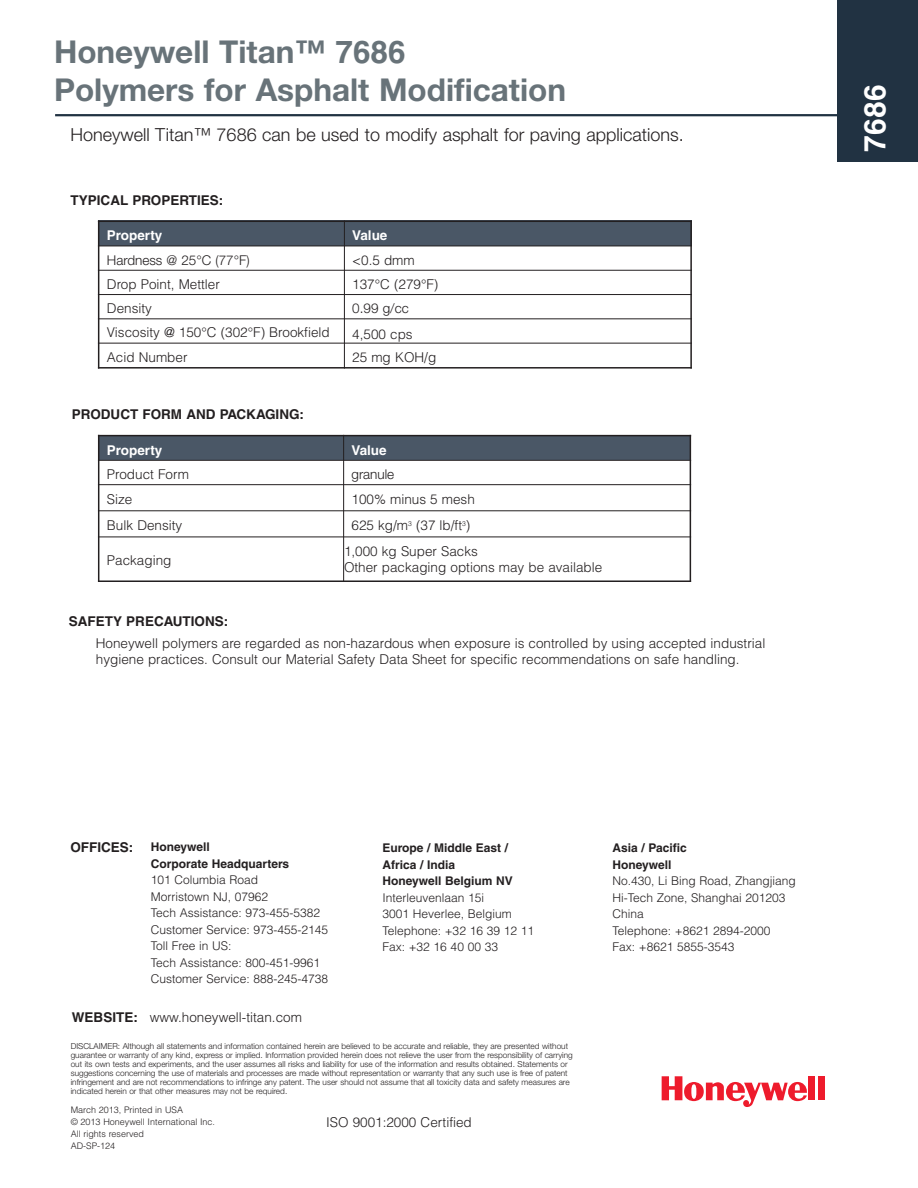
<style>
.page{position:relative;width:918px;height:1188px;background:#fff}
.page>*{position:absolute;margin:0;border:0;box-sizing:border-box;transform-origin:0 0}
.t1{font:700 31.5px/37.7px "Helvetica Neue CE";color:#687379}
.t2{font:700 30px "Helvetica";color:#fff}
.t3{font:300 18px "Helvetica Neue";color:#231f20}
.t4{font:300 13.5px/16.2px "Helvetica";color:#231f20}
.t5{font:700 13.5px "Helvetica";color:#231f20}
.t6{font:300 13.5px "Helvetica Neue";color:#231f20}
.t7{font:700 13.5px "Helvetica";color:#fff}
.t8{font:300 12px/16.5px "Helvetica";color:#231f20}
.t9{font:700 12px/16.5px "Helvetica";color:#231f20}
.t10{font:300 9px/12px "Helvetica";color:#231f20}
.t11{font:300 8.25px/9px "Helvetica Neue";color:#231f20}
.s1{font-family:"Helvetica"}
.s2{font-weight:700}
</style>
<div class="page">
<div style="left:98px;top:221px;width:246px;height:25px;background:#4a5766"></div>
<div style="left:344px;top:221px;width:348px;height:25px;background:#4a5766"></div>
<hr style="left:98px;top:221px;width:1px;height:148px;background:#231f20">
<hr style="left:344px;top:221px;width:1px;height:148px;background:#231f20">
<hr style="left:690px;top:221px;width:2px;height:148px;background:#231f20">
<hr style="left:98px;top:221px;width:594px;height:1px;background:#231f20">
<hr style="left:98px;top:246px;width:594px;height:1px;background:#231f20">
<hr style="left:98px;top:270px;width:594px;height:1px;background:#231f20">
<hr style="left:98px;top:294px;width:594px;height:1px;background:#231f20">
<hr style="left:98px;top:318px;width:594px;height:1px;background:#231f20">
<hr style="left:98px;top:343px;width:594px;height:1px;background:#231f20">
<hr style="left:98px;top:367px;width:594px;height:2px;background:#231f20">
<div style="left:837px;top:0;width:81px;height:162px;background:#213242"></div>
<hr style="left:55px;top:114px;width:784px;height:2px;background:#213242">
<div style="left:98px;top:435px;width:246px;height:25px;background:#4a5766"></div>
<div style="left:344px;top:435px;width:347px;height:25px;background:#4a5766"></div>
<hr style="left:98px;top:435px;width:1px;height:147px;background:#231f20">
<hr style="left:343px;top:435px;width:1px;height:147px;background:#231f20">
<hr style="left:690px;top:435px;width:1px;height:147px;background:#231f20">
<hr style="left:98px;top:435px;width:593px;height:1px;background:#231f20">
<hr style="left:98px;top:460px;width:593px;height:1px;background:#231f20">
<hr style="left:98px;top:484px;width:593px;height:1px;background:#231f20">
<hr style="left:98px;top:510px;width:593px;height:1px;background:#231f20">
<hr style="left:98px;top:537px;width:593px;height:1px;background:#231f20">
<hr style="left:98px;top:580px;width:593px;height:2px;background:#231f20">
<div style="left:809px;top:1076px;width:6px;height:24px;background:#ee1b2c"></div>
<div style="left:818px;top:1076px;width:6px;height:24px;background:#ee1b2c"></div>
<svg style="left:662px;top:1076px;width:145px;height:31px"></svg>
<h1 class="t1" style="left:54px;top:33px;width:514px">Honeywell Titan™ <span class="s1">7686<br></span>Polymers for Asphalt Modification</h1>
<h3 class="t3" style="left:70px;top:128px;width:615px">Honeywell Titan™ 7686 can be used to modify asphalt for paving applications.</h3>
<h3 class="t5" style="left:71px;top:195px;width:154px">TYPICAL PROPERTIES:</h3>
<h3 class="t7" style="left:107px;top:231px;width:57px">Property</h3>
<h3 class="t7" style="left:352px;top:231px;width:37px">Value</h3>
<h3 class="t6" style="left:107px;top:255px;width:144px">Hardness @ 25°C (77°F)</h3>
<h3 class="t4" style="left:352px;top:253px;width:64px">&lt;0.5 dmm</h3>
<h3 class="t4" style="left:107px;top:277px;width:114px">Drop Point, Mettler</h3>
<h3 class="t4" style="left:352px;top:277px;width:88px">137°C (279°F)</h3>
<h3 class="t4" style="left:107px;top:302px;width:47px">Density</h3>
<h3 class="t6" style="left:352px;top:304px;width:58px">0.99 g/cc</h3>
<h3 class="t4" style="left:107px;top:326px;width:224px">Viscosity @ 150°C (302°F) Brookfield</h3>
<h3 class="t4" style="left:352px;top:327px;width:62px">4,500 cps</h3>
<h3 class="t4" style="left:107px;top:350px;width:82px">Acid Number</h3>
<h3 class="t4" style="left:352px;top:350px;width:86px">25 mg KOH/g</h3>
<h3 class="t5" style="left:72px;top:409px;width:234px">PRODUCT FORM AND PACKAGING:</h3>
<h3 class="t7" style="left:107px;top:445px;width:57px">Property</h3>
<h3 class="t7" style="left:352px;top:445px;width:37px">Value</h3>
<h3 class="t4" style="left:107px;top:467px;width:84px">Product Form</h3>
<h3 class="t6" style="left:352px;top:469px;width:44px">granule</h3>
<h3 class="t4" style="left:107px;top:493px;width:27px">Size</h3>
<h3 class="t4" style="left:352px;top:493px;width:125px">100% minus 5 mesh</h3>
<h3 class="t4" style="left:107px;top:519px;width:77px">Bulk Density</h3>
<h3 class="t4" style="left:352px;top:519px;width:120px">625 kg/m<sup>3</sup> (37 lb/ft<sup>3</sup>)</h3>
<h3 class="t4" style="left:107px;top:554px;width:66px">Packaging</h3>
<h3 class="t4" style="left:344px;top:544px;width:260px">1,000 kg Super Sacks<br>Other packaging options may be available</h3>
<h3 class="t5" style="left:69px;top:616px;width:161px">SAFETY PRECAUTIONS:</h3>
<h3 class="t4" style="left:96px;top:636px;width:671px">Honeywell polymers are regarded as non-hazardous when exposure is controlled by using accepted industrial hygiene practices. Consult our Material Safety Data Sheet for specific recommendations on safe handling.</h3>
<h2 class="t2" style="left:864px;top:152px;width:68px;rotate:-90deg">7686</h2>
<h3 class="t5" style="left:70px;top:843px;width:64px">OFFICES:</h3>
<h3 class="t9" style="left:151px;top:840px;width:140px">Honeywell<br>Corporate Headquarters</h3>
<h3 class="t8" style="left:151px;top:873px;width:179px">101 Columbia Road<br>Morristown NJ, 07962<br>Tech Assistance: 973-455-5382<br>Customer Service: 973-455-2145<br>Toll Free in US:<br>Tech Assistance: 800-451-9961<br>Customer Service: 888-245-4738</h3>
<h3 class="t4" style="left:72px;top:1011px;width:232px"><span class="s2">WEBSITE:</span> www.honeywell-titan.com</h3>
<h3 class="t9" style="left:382px;top:841px;width:132px">Europe / Middle East /<br>Africa / India<br>Honeywell Belgium NV</h3>
<h3 class="t8" style="left:382px;top:890px;width:153px">Interleuvenlaan 15i<br>3001 Heverlee, Belgium<br>Telephone: +32 16 39 12 11<br>Fax: +32 16 40 00 33</h3>
<p class="t11" style="left:71px;top:1042px;width:504px">DISCLAIMER: Although all statements and information contained herein are believed to be accurate and reliable, they are presented without guarantee or warranty of any kind, express or implied. Information provided herein does not relieve the user from the responsibility of carrying out its own tests and experiments, and the user assumes all risks and liability for use of the information and results obtained. Statements or suggestions concerning the use of materials and processes are made without representation or warranty that any such use is free of patent infringement and are not recommendations to infringe any patent. The user should not assume that all toxicity data and safety measures are indicated herein or that other measures may not be required.</p>
<p class="t10" style="left:71px;top:1104px;width:146px">March 2013, Printed in USA<br>© 2013 Honeywell International Inc.<br>All rights reserved<br>AD-SP-124</p>
<h3 class="t4" style="left:326px;top:1116px;width:147px">ISO 9001:2000 Certified</h3>
<h3 class="t9" style="left:612px;top:841px;width:76px">Asia / Pacific<br>Honeywell</h3>
<h3 class="t8" style="left:612px;top:874px;width:185px">No.430, Li Bing Road, Zhangjiang<br>Hi-Tech Zone, Shanghai 201203<br>China<br>Telephone: +8621 2894-2000<br>Fax: +8621 5855-3543</h3>
</div>
